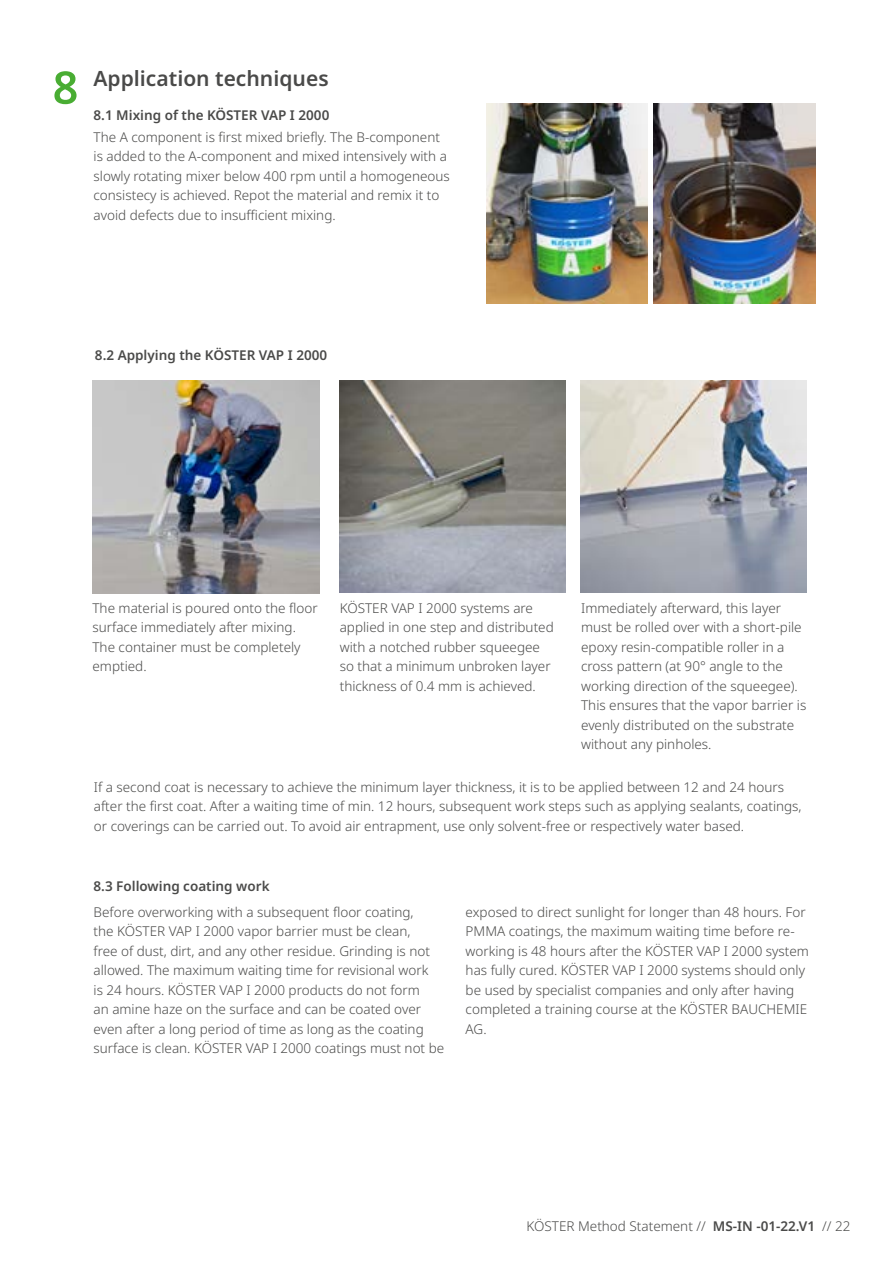
<style>
.page{position:relative;width:893px;height:1263px;background:#fff}
.page>*{position:absolute;margin:0;border:0;box-sizing:border-box;transform-origin:0 0}
.t1{font:600 21px "Noto Sans";color:#4a4a49}
.t2{font:300 13.5px/19.5px "Noto Sans";color:#4a4a49}
.t3{font:600 13.5px "Noto Sans";color:#4a4a49}
.s1{font-weight:600}
</style>
<div class="page">
<svg style="left:54px;top:71px;width:23px;height:33px"></svg>
<img style="left:486px;top:103px;width:162px;height:200px">
<img style="left:653px;top:104px;width:163px;height:199px">
<img style="left:93px;top:380px;width:226px;height:213px">
<img style="left:340px;top:381px;width:225px;height:212px">
<img style="left:581px;top:380px;width:226px;height:212px">
<h1 class="t1" style="left:94px;top:64px;width:237px">Application techniques</h1>
<p class="t2" style="left:94px;top:127px;width:358px">The A component is first mixed briefly. The B-component is added to the A-component and mixed intensively with a slowly rotating mixer below 400 rpm until a homogeneous consistecy is achieved. Repot the material and remix it to avoid defects due to insufficient mixing.</p>
<p class="t3" style="left:94px;top:106px;width:237px">8.1 Mixing of the KÖSTER VAP I 2000</p>
<p class="t3" style="left:95px;top:345px;width:234px">8.2 Applying the KÖSTER VAP I 2000</p>
<p class="t2" style="left:92px;top:598px;width:227px">The material is poured onto the floor surface immediately after mixing.<br>The container must be completely emptied.</p>
<p class="t2" style="left:340px;top:598px;width:216px">KÖSTER VAP I 2000 systems are applied in one step and distributed with a notched rubber squeegee so that a minimum unbroken layer thickness of 0.4 mm is achieved.</p>
<p class="t2" style="left:581px;top:598px;width:227px">Immediately afterward, this layer must be rolled over with a short-pile epoxy resin-compatible roller in a cross pattern (at 90° angle to the working direction of the squeegee).<br>This ensures that the vapor barrier is evenly distributed on the substrate without any pinholes.</p>
<p class="t2" style="left:94px;top:778px;width:709px">If a second coat is necessary to achieve the minimum layer thickness, it is to be applied between 12 and 24 hours after the first coat. After a waiting time of min. 12 hours, subsequent work steps such as applying sealants, coatings, or coverings can be carried out. To avoid air entrapment, use only solvent-free or respectively water based.</p>
<p class="t3" style="left:94px;top:876px;width:178px">8.3 Following coating work</p>
<p class="t2" style="left:94px;top:902px;width:352px">Before overworking with a subsequent floor coating,<br>the KÖSTER VAP I 2000 vapor barrier must be clean,<br>free of dust, dirt, and any other residue. Grinding is not allowed. The maximum waiting time for revisional work<br>is 24 hours. KÖSTER VAP I 2000 products do not form<br>an amine haze on the surface and can be coated over even after a long period of time as long as the coating surface is clean. KÖSTER VAP I 2000 coatings must not be</p>
<p class="t2" style="left:466px;top:902px;width:345px">exposed to direct sunlight for longer than 48 hours. For PMMA coatings, the maximum waiting time before re&shy;working is 48 hours after the KÖSTER VAP I 2000 system has fully cured. KÖSTER VAP I 2000 systems should only be used by specialist companies and only after having completed a training course at the KÖSTER BAUCHEMIE AG.</p>
<p class="t2" style="left:526px;top:1216px;width:325px">KÖSTER Method Statement // <span class="s1">MS-IN -01-22.V1</span> // 22</p>
</div>
